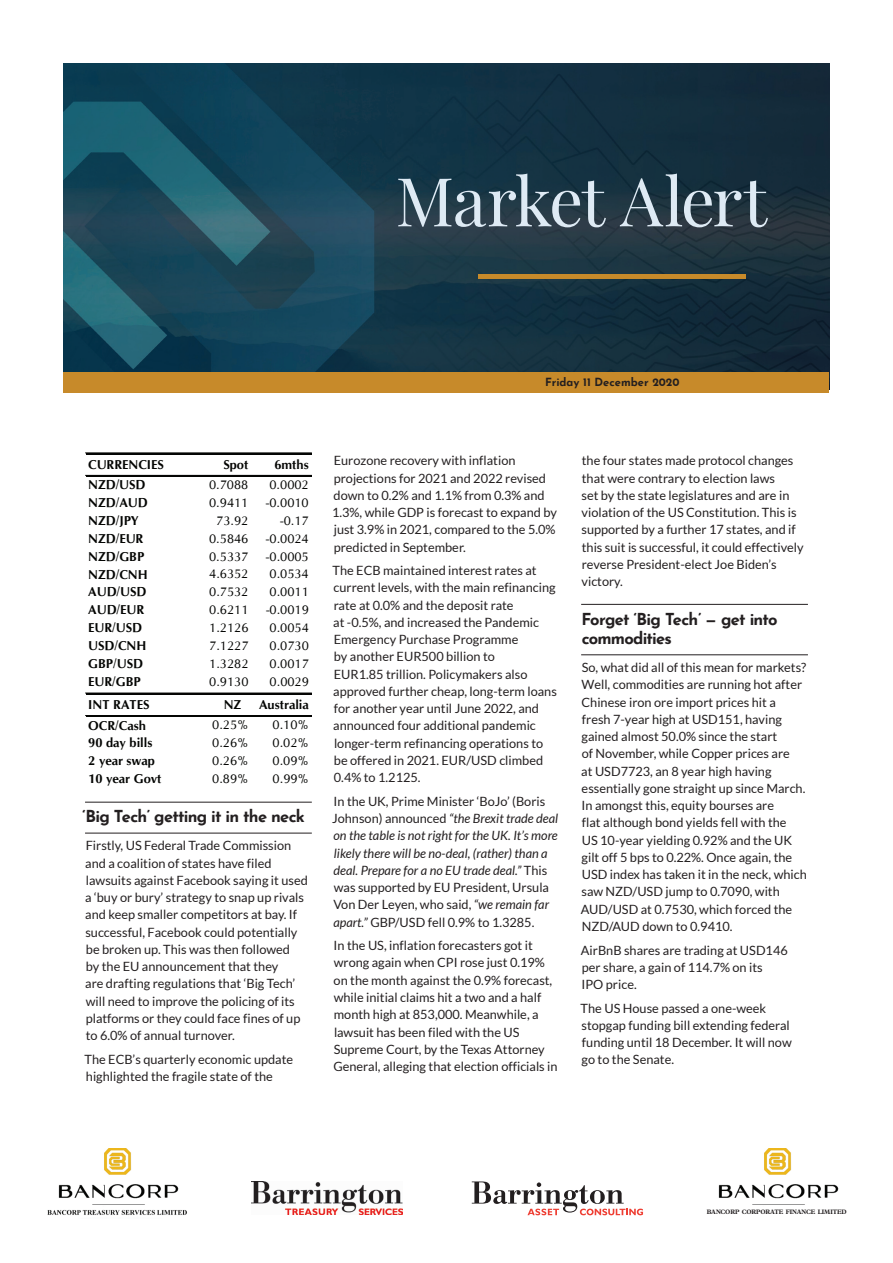
<style>
.page{position:relative;width:893px;height:1263px;background:#fff}
.page>*{position:absolute;margin:0;border:0;box-sizing:border-box;transform-origin:0 0}
.t1{font:67.5px "Playfair Display";letter-spacing:-.03em;color:#deeaf4}
.t2{font:700 16.5px/19.5px "Josefin Sans";letter-spacing:-.045em;color:#231f20}
.t3{font:12.9px "CG Omega";color:#040503}
.t4{font:700 12.9px "CG Omega";letter-spacing:-.005em;color:#040503}
.t5{font:12.75px/17.2px "Lato";color:#231f20}
.t6{font:italic 12.75px/17.2px "Lato";color:#231f20}
.t7{font:700 11.25px "Josefin Sans";color:#231f20}
.t8{font:700 6.45px "Plantin Std";letter-spacing:-.01em;color:#231f20;scale:.93 1}
.s1{font-style:normal}
</style>
<div class="page">
<hr style="left:85px;top:802px;width:227px;height:1px;background:#231f20">
<hr style="left:85px;top:833px;width:227px;height:1px;background:#231f20">
<hr style="left:86px;top:453px;width:225px;height:1px;background:#040503">
<hr style="left:86px;top:475px;width:225px;height:2px;background:#040503">
<hr style="left:86px;top:693px;width:225px;height:1px;background:#040503">
<hr style="left:86px;top:715px;width:225px;height:2px;background:#040503">
<hr style="left:581px;top:604px;width:227px;height:1px;background:#231f20">
<hr style="left:581px;top:654px;width:227px;height:1px;background:#231f20">
<img style="left:64px;top:64px;width:765px;height:308px">
<div style="left:64px;top:372px;width:765px;height:21px;background:#c78a2a"></div>
<hr style="left:478px;top:275px;width:268px;height:4px;background:#c78a2a">
<img style="left:47px;top:1148px;width:140px;height:67px">
<img style="left:252px;top:1181px;width:150px;height:34px">
<svg style="left:472px;top:1181px;width:171px;height:34px"></svg>
<img style="left:718px;top:1148px;width:121px;height:57px">
<h1 class="t1" style="left:395px;top:148px;width:373px">Market Alert</h1>
<p class="t7" style="left:545px;top:372px;width:136px">Friday 11 December 2020</p>
<p class="t4" style="left:88px;top:457px;width:77px">CURRENCIES</p>
<p class="t4" style="left:223px;top:457px;width:26px">Spot</p>
<p class="t4" style="left:274px;top:457px;width:36px">6mths</p>
<p class="t4" style="left:88px;top:477px;width:59px">NZD/USD</p>
<p class="t3" style="left:209px;top:477px;width:41px">0.7088</p>
<p class="t3" style="left:269px;top:477px;width:41px">0.0002</p>
<p class="t4" style="left:88px;top:495px;width:61px">NZD/AUD</p>
<p class="t3" style="left:209px;top:495px;width:41px">0.9411</p>
<p class="t3" style="left:266px;top:495px;width:44px">-0.0010</p>
<p class="t4" style="left:88px;top:512px;width:52px">NZD/JPY</p>
<p class="t3" style="left:216px;top:513px;width:34px">73.92</p>
<p class="t3" style="left:280px;top:513px;width:30px">-0.17</p>
<p class="t4" style="left:88px;top:530px;width:57px">NZD/EUR</p>
<p class="t3" style="left:209px;top:531px;width:41px">0.5846</p>
<p class="t3" style="left:266px;top:531px;width:44px">-0.0024</p>
<p class="t4" style="left:88px;top:548px;width:58px">NZD/GBP</p>
<p class="t3" style="left:209px;top:548px;width:41px">0.5337</p>
<p class="t3" style="left:266px;top:548px;width:44px">-0.0005</p>
<p class="t4" style="left:88px;top:566px;width:61px">NZD/CNH</p>
<p class="t3" style="left:209px;top:566px;width:41px">4.6352</p>
<p class="t3" style="left:270px;top:566px;width:41px">0.0534</p>
<p class="t4" style="left:88px;top:584px;width:60px">AUD/USD</p>
<p class="t3" style="left:209px;top:584px;width:41px">0.7532</p>
<p class="t3" style="left:270px;top:584px;width:41px">0.0011</p>
<p class="t4" style="left:88px;top:602px;width:58px">AUD/EUR</p>
<p class="t3" style="left:209px;top:602px;width:41px">0.6211</p>
<p class="t3" style="left:266px;top:602px;width:44px">-0.0019</p>
<p class="t4" style="left:88px;top:619px;width:55px">EUR/USD</p>
<p class="t3" style="left:209px;top:620px;width:41px">1.2126</p>
<p class="t3" style="left:270px;top:620px;width:41px">0.0054</p>
<p class="t4" style="left:88px;top:637px;width:60px">USD/CNH</p>
<p class="t3" style="left:209px;top:638px;width:41px">7.1227</p>
<p class="t3" style="left:270px;top:638px;width:41px">0.0730</p>
<p class="t4" style="left:88px;top:655px;width:56px">GBP/USD</p>
<p class="t3" style="left:209px;top:655px;width:41px">1.3282</p>
<p class="t3" style="left:270px;top:655px;width:41px">0.0017</p>
<p class="t4" style="left:88px;top:673px;width:54px">EUR/GBP</p>
<p class="t3" style="left:209px;top:673px;width:41px">0.9130</p>
<p class="t3" style="left:270px;top:673px;width:41px">0.0029</p>
<p class="t4" style="left:88px;top:697px;width:63px">INT RATES</p>
<p class="t4" style="left:224px;top:697px;width:19px">NZ</p>
<p class="t4" style="left:259px;top:697px;width:51px">Australia</p>
<p class="t4" style="left:88px;top:717px;width:59px">OCR/Cash</p>
<p class="t3" style="left:212px;top:717px;width:38px">0.25%</p>
<p class="t3" style="left:273px;top:717px;width:38px">0.10%</p>
<p class="t4" style="left:88px;top:735px;width:66px">90 day bills</p>
<p class="t3" style="left:212px;top:735px;width:38px">0.26%</p>
<p class="t3" style="left:273px;top:735px;width:38px">0.02%</p>
<p class="t4" style="left:88px;top:753px;width:68px">2 year swap</p>
<p class="t3" style="left:212px;top:753px;width:38px">0.26%</p>
<p class="t3" style="left:273px;top:753px;width:38px">0.09%</p>
<p class="t4" style="left:88px;top:770px;width:75px">10 year Govt</p>
<p class="t3" style="left:212px;top:771px;width:38px">0.89%</p>
<p class="t3" style="left:273px;top:771px;width:38px">0.99%</p>
<p class="t2" style="left:83px;top:804px;width:224px">‘Big Tech’ getting it in the neck</p>
<p class="t5" style="left:85px;top:837px;width:224px">Firstly, US Federal Trade Commission and a coalition of states have filed lawsuits against Facebook saying it used a ‘buy or bury’ strategy to snap up rivals and keep smaller competitors at bay. If successful, Facebook could potentially be broken up. This was then followed<br>by the EU announcement that they<br>are drafting regulations that ‘Big Tech’ will need to improve the policing of its platforms or they could face fines of up to 6.0% of annual turnover.</p>
<p class="t5" style="left:85px;top:1050px;width:210px">The ECB’s quarterly economic update highlighted the fragile state of the</p>
<p class="t5" style="left:332px;top:452px;width:226px">Eurozone recovery with inflation projections for 2021 and 2022 revised down to 0.2% and 1.1% from 0.3% and 1.3%, while GDP is forecast to expand by just 3.9% in 2021, compared to the 5.0% predicted in September.</p>
<p class="t5" style="left:333px;top:562px;width:226px">The ECB maintained interest rates at current levels, with the main refinancing rate at 0.0% and the deposit rate<br>at -0.5%, and increased the Pandemic Emergency Purchase Programme<br>by another EUR500 billion to<br>EUR1.85 trillion. Policymakers also approved further cheap, long-term loans for another year until June 2022, and announced four additional pandemic longer-term refinancing operations to be offered in 2021. EUR/USD climbed 0.4% to 1.2125.</p>
<p class="t6" style="left:332px;top:793px;width:228px"><span class="s1">In the UK, Prime Minister ‘BoJo’ (Boris Johnson) announced</span> “the Brexit trade deal on the table is not right for the UK. It’s more likely there will be no-deal, (rather) than a deal. Prepare for a no EU trade deal.” <span class="s1">This was supported by EU President, Ursula Von Der Leyen, who said,</span> “we remain far apart.” <span class="s1">GBP/USD fell 0.9% to 1.3285.</span></p>
<p class="t5" style="left:333px;top:937px;width:226px">In the US, inflation forecasters got it wrong again when CPI rose just 0.19% on the month against the 0.9% forecast, while initial claims hit a two and a half month high at 853,000. Meanwhile, a lawsuit has been filed with the US Supreme Court, by the Texas Attorney General, alleging that election officials in</p>
<p class="t5" style="left:581px;top:452px;width:224px">the four states made protocol changes that were contrary to election laws<br>set by the state legislatures and are in violation of the US Constitution. This is supported by a further 17 states, and if this suit is successful, it could effectively reverse President-elect Joe Biden’s victory.</p>
<p class="t2" style="left:581px;top:607px;width:198px">Forget ‘Big Tech’ — get into commodities</p>
<p class="t5" style="left:581px;top:659px;width:227px">So, what did all of this mean for markets?<br>Well, commodities are running hot after Chinese iron ore import prices hit a fresh 7-year high at USD151, having gained almost 50.0% since the start<br>of November, while Copper prices are<br>at USD7723, an 8 year high having essentially gone straight up since March.<br>In amongst this, equity bourses are<br>flat although bond yields fell with the<br>US 10-year yielding 0.92% and the UK gilt off 5 bps to 0.22%. Once again, the USD index has taken it in the neck, which saw NZD/USD jump to 0.7090, with AUD/USD at 0.7530, which forced the NZD/AUD down to 0.9410.</p>
<p class="t5" style="left:581px;top:941px;width:208px">AirBnB shares are trading at USD146 per share, a gain of 114.7% on its<br>IPO price.</p>
<p class="t5" style="left:581px;top:999px;width:213px">The US House passed a one-week stopgap funding bill extending federal funding until 18 December. It will now go to the Senate.</p>
<p class="t8" style="left:707px;top:1208px;width:152px">BANCORP CORPORATE FINANCE LIMITED</p>
</div>
